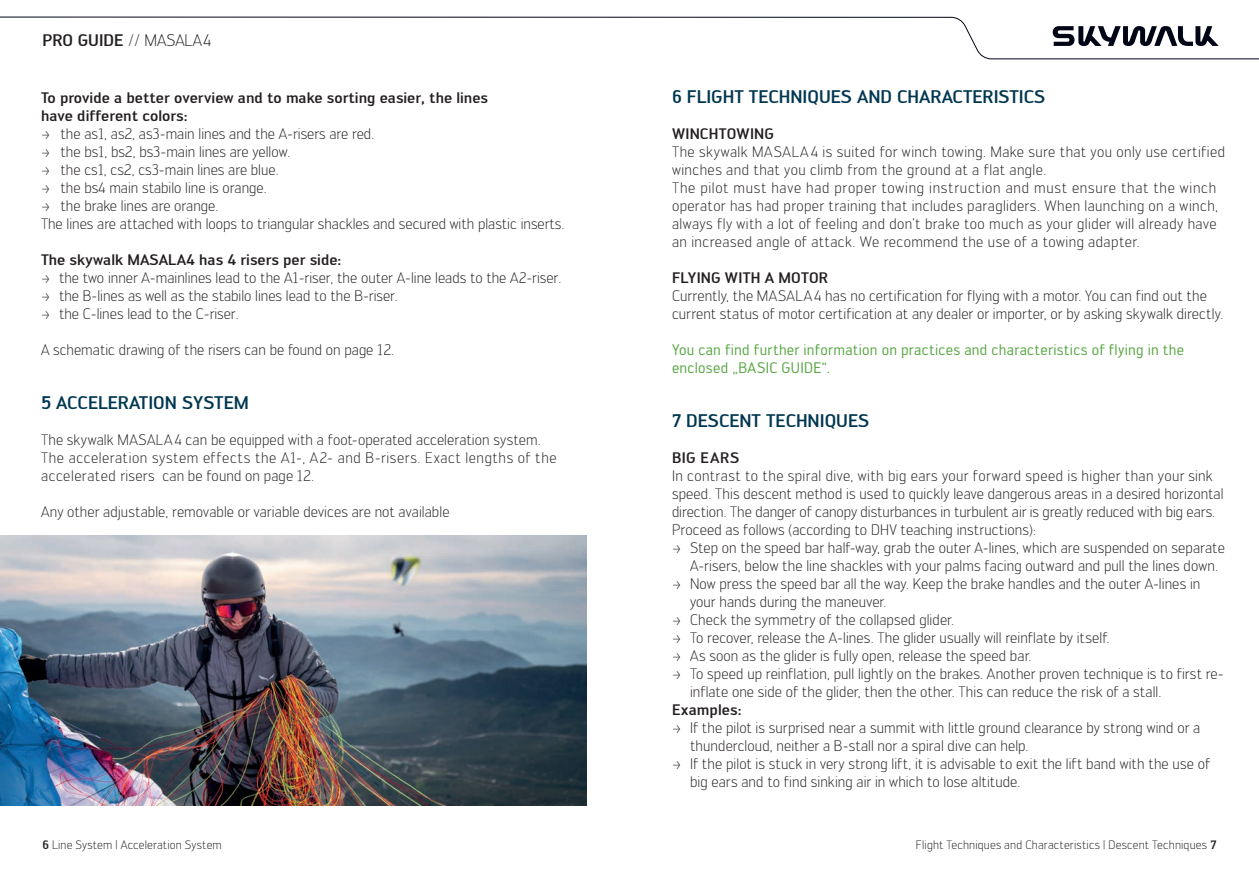
<style>
.page{position:relative;width:1259px;height:893px;background:#fff}
.page>*{position:absolute;margin:0;border:0;box-sizing:border-box;transform-origin:0 0}
.t1{font:500 18px "Engel";color:#003750}
.t2{font:300 16.5px "Engel";color:#231f20}
.t3{font:300 15px/18px "Engel";letter-spacing:.005em;color:#231f20}
.t4{font:300 15px/18px "Engel";letter-spacing:.025em;color:#231f20}
.t5{font:500 15px/18px "Engel";color:#231f20}
.t6{font:15px/18px "Engel";letter-spacing:.015em;color:#52a43d}
.t7{font:300 12px "Engel";letter-spacing:.015em;color:#231f20}
.s1{font-weight:500}
</style>
<div class="page">
<svg style="left:0;top:17px;width:1259px;height:42px"></svg>
<img style="left:0;top:535px;width:587px;height:270px">
<p class="t2" style="left:43px;top:31px;width:170px"><span class="s1">PRO GUIDE</span> // MASALA4</p>
<p class="t5" style="left:41px;top:89px;width:448px">To provide a better overview and to make sorting easier, the lines have different colors:</p>
<p class="t3" style="left:41px;top:125px;width:525px">&gt; the as1, as2, as3-main lines and the A-risers are red.<br>&gt; the bs1, bs2, bs3-main lines are yellow.<br>&gt; the cs1, cs2, cs3-main lines are blue.<br>&gt; the bs4 main stabilo line is orange.<br>&gt; the brake lines are orange.<br>The lines are attached with loops to triangular shackles and secured with plastic inserts.</p>
<p class="t5" style="left:41px;top:251px;width:302px">The skywalk MASALA4 has 4 risers per side:</p>
<p class="t3" style="left:41px;top:269px;width:522px">&gt; the two inner A-mainlines lead to the A1-riser, the outer A-line leads to the A2-riser. &gt; the B-lines as well as the stabilo lines lead to the B-riser.<br>&gt; the C-lines lead to the C-riser.</p>
<p class="t3" style="left:41px;top:341px;width:354px">A schematic drawing of the risers can be found on page 12.</p>
<p class="t1" style="left:41px;top:392px;width:209px">5 ACCELERATION SYSTEM</p>
<p class="t4" style="left:41px;top:431px;width:517px">The skywalk MASALA 4 can be equipped with a foot-operated acceleration system.<br>The acceleration system effects the A1-, A2- and B-risers. Exact lengths of the accelerated risers can be found on page 12.</p>
<p class="t3" style="left:41px;top:503px;width:410px">Any other adjustable, removable or variable devices are not available</p>
<p class="t1" style="left:672px;top:86px;width:375px">6 FLIGHT TECHNIQUES AND CHARACTERISTICS</p>
<p class="t5" style="left:672px;top:125px;width:104px">WINCHTOWING</p>
<p class="t4" style="left:672px;top:143px;width:555px">The skywalk MASALA 4 is suited for winch towing. Make sure that you only use certified winches and that you climb from the ground at a flat angle.<br>The pilot must have had proper towing instruction and must ensure that the winch operator has had proper training that includes paragliders. When launching on a winch, always fly with a lot of feeling and don’t brake too much as your glider will already have an increased angle of attack. We recommend the use of a towing adapter.</p>
<p class="t5" style="left:672px;top:269px;width:158px">FLYING WITH A MOTOR</p>
<p class="t3" style="left:672px;top:287px;width:553px">Currently, the MASALA 4 has no certification for flying with a motor. You can find out the current status of motor certification at any dealer or importer, or by asking skywalk directly.</p>
<p class="t6" style="left:672px;top:341px;width:513px">You can find further information on practices and characteristics of flying in the enclosed „BASIC GUIDE“.</p>
<p class="t1" style="left:672px;top:410px;width:199px">7 DESCENT TECHNIQUES</p>
<p class="t5" style="left:672px;top:449px;width:69px">BIG EARS</p>
<p class="t4" style="left:672px;top:467px;width:542px">In contrast to the spiral dive, with big ears your forward speed is higher than your sink</p>
<p class="t3" style="left:672px;top:485px;width:553px">speed. This descent method is used to quickly leave dangerous areas in a desired horizontal</p>
<p class="t3" style="left:672px;top:503px;width:545px">direction. The danger of canopy disturbances in turbulent air is greatly reduced with big ears.</p>
<p class="t3" style="left:672px;top:521px;width:365px">Proceed as follows (according to DHV teaching instructions):</p>
<p class="t3" style="left:672px;top:539px;width:554px">&gt; Step on the speed bar half-way, grab the outer A-lines, which are suspended on separate</p>
<p class="t3" style="left:690px;top:557px;width:530px">A-risers, below the line shackles with your palms facing outward and pull the lines down.</p>
<p class="t3" style="left:672px;top:575px;width:530px">&gt; Now press the speed bar all the way. Keep the brake handles and the outer A-lines in</p>
<p class="t3" style="left:690px;top:593px;width:198px">your hands during the maneuver.</p>
<p class="t3" style="left:672px;top:611px;width:283px">&gt; Check the symmetry of the collapsed glider.</p>
<p class="t3" style="left:672px;top:629px;width:439px">&gt; To recover, release the A-lines. The glider usually will reinflate by itself.</p>
<p class="t3" style="left:672px;top:647px;width:361px">&gt; As soon as the glider is fully open, release the speed bar.</p>
<p class="t3" style="left:672px;top:665px;width:553px">&gt; To speed up reinflation, pull lightly on the brakes. Another proven technique is to first re-</p>
<p class="t3" style="left:690px;top:683px;width:473px">inflate one side of the glider, then the other. This can reduce the risk of a stall.</p>
<p class="t5" style="left:672px;top:701px;width:71px">Examples:</p>
<p class="t3" style="left:672px;top:719px;width:530px">&gt; If the pilot is surprised near a summit with little ground clearance by strong wind or a</p>
<p class="t3" style="left:690px;top:737px;width:340px">thundercloud, neither a B-stall nor a spiral dive can help.</p>
<p class="t3" style="left:672px;top:755px;width:539px">&gt; If the pilot is stuck in very strong lift, it is advisable to exit the lift band with the use of</p>
<p class="t3" style="left:690px;top:773px;width:332px">big ears and to find sinking air in which to lose altitude.</p>
<p class="t7" style="left:43px;top:838px;width:181px"><span class="s1">6</span> Line System | Acceleration System</p>
<p class="t7" style="left:916px;top:838px;width:302px">Flight Techniques and Characteristics | Descent Techniques <span class="s1">7</span></p>
</div>
